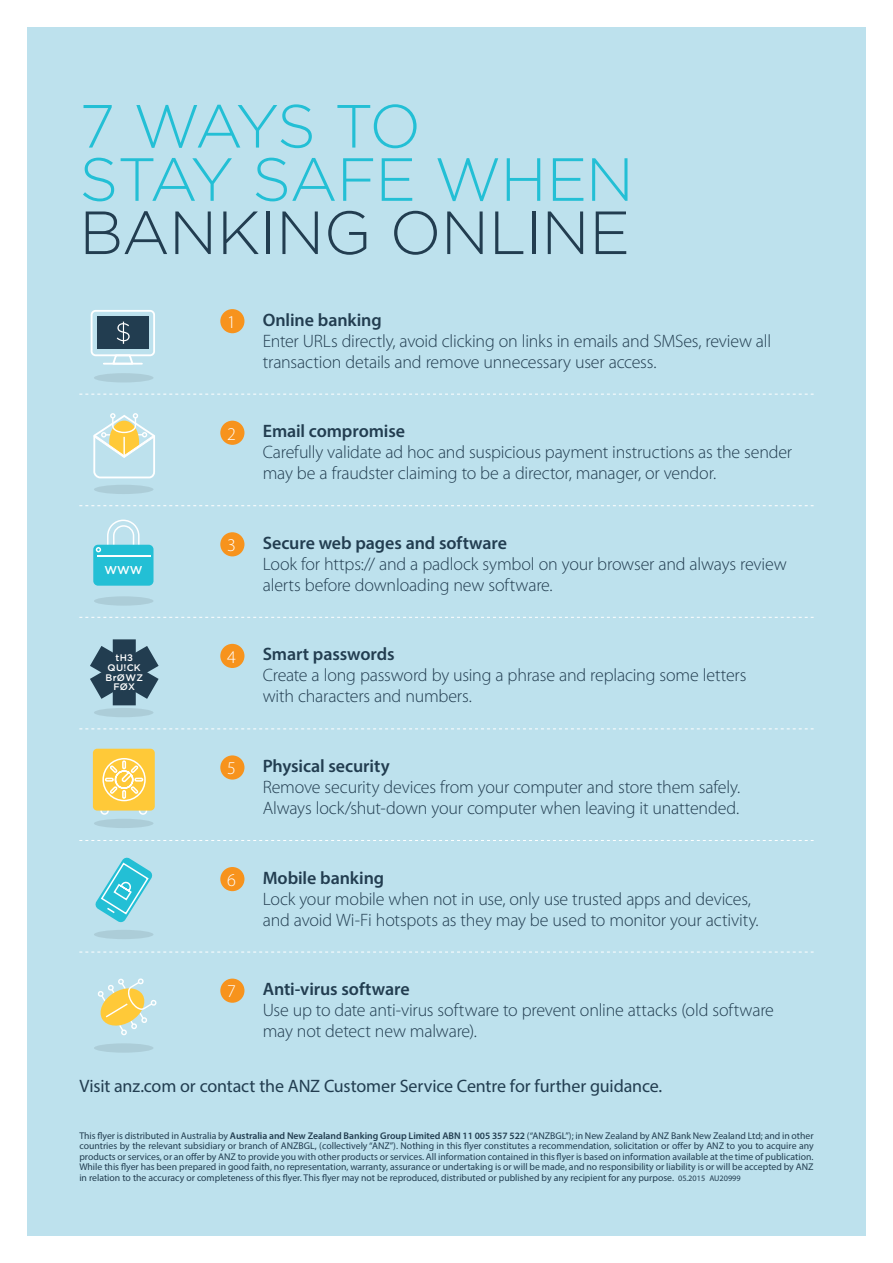
<style>
.page{position:relative;width:893px;height:1263px;background:#fff}
.page>*{position:absolute;margin:0;border:0;box-sizing:border-box;transform-origin:0 0}
.t1{font:300 60.75px/53.2px "Gotham";letter-spacing:-.025em;color:#23bfd5}
.t2{font:300 60.75px "Gotham";letter-spacing:-.005em;color:#223d50}
.t3{font:300 18px/21px "Myriad Pro";letter-spacing:-.015em;color:#223d50}
.t4{font:600 18px "Myriad Pro";letter-spacing:-.005em;color:#223d50}
.t5{font:18px "Myriad Pro";letter-spacing:-.01em;color:#223d50}
.t6{font:300 18px "Myriad Pro";color:#fff}
.t7{font:500 11.4px "Gotham";color:#fff}
.t8{font:9.75px/10.5px "Myriad Pro";color:#223d50;text-align:justify}
.t9{font:500 9.45px/9.8px "Gotham";letter-spacing:.03em;color:#fff;text-align:center}
.s1{font-weight:600}
.s2{font-size:8.25px}
</style>
<div class="page">
<div style="left:27px;top:27px;width:839px;height:1209px;background:#bde1ed"></div>
<svg style="left:79px;top:394px;width:735px;height:1px"></svg>
<svg style="left:79px;top:505px;width:735px;height:1px"></svg>
<svg style="left:79px;top:617px;width:735px;height:1px"></svg>
<svg style="left:79px;top:728px;width:735px;height:1px"></svg>
<svg style="left:79px;top:840px;width:735px;height:1px"></svg>
<svg style="left:79px;top:952px;width:735px;height:1px"></svg>
<div style="left:220px;top:532px;width:24px;height:24px;background:#f7931d;border-radius:50%"></div>
<div style="left:220px;top:978px;width:24px;height:25px;background:#f7931d;border-radius:50%"></div>
<div style="left:94px;top:596px;width:60px;height:10px;background:#accdd8;border-radius:50%"></div>
<svg style="left:93px;top:519px;width:61px;height:67px"></svg>
<div style="left:220px;top:421px;width:24px;height:24px;background:#f7931d;border-radius:50%"></div>
<div style="left:220px;top:867px;width:24px;height:24px;background:#f7931d;border-radius:50%"></div>
<div style="left:220px;top:755px;width:24px;height:24px;background:#f7931d;border-radius:50%"></div>
<div style="left:94px;top:373px;width:60px;height:9px;background:#accdd8;border-radius:50%"></div>
<div style="left:91px;top:310px;width:64px;height:46px;border:2px solid #fff;border-radius:4px"></div>
<hr style="left:104px;top:363px;width:38px;height:2px;background:#fff">
<svg style="left:111px;top:353px;width:24px;height:12px"></svg>
<div style="left:97px;top:316px;width:52px;height:33px;background:#223d50"></div>
<svg style="left:117px;top:322px;width:13px;height:22px"></svg>
<div style="left:220px;top:309px;width:24px;height:24px;background:#f7931d;border-radius:50%"></div>
<div style="left:220px;top:644px;width:24px;height:24px;background:#f7931d;border-radius:50%"></div>
<div style="left:94px;top:485px;width:60px;height:9px;background:#accdd8;border-radius:50%"></div>
<svg style="left:93px;top:413px;width:62px;height:66px"></svg>
<div style="left:94px;top:1043px;width:60px;height:10px;background:#accdd8;border-radius:50%"></div>
<svg style="left:98px;top:978px;width:59px;height:58px"></svg>
<div style="left:94px;top:708px;width:60px;height:9px;background:#accdd8;border-radius:50%"></div>
<svg style="left:90px;top:639px;width:69px;height:67px"></svg>
<div style="left:94px;top:819px;width:60px;height:9px;background:#accdd8;border-radius:50%"></div>
<div style="left:100px;top:806px;width:9px;height:9px;border:2px solid #fff;border-radius:50%"></div>
<div style="left:139px;top:806px;width:8px;height:9px;border:2px solid #fff;border-radius:50%"></div>
<div style="left:93px;top:749px;width:62px;height:61px;background:#ffc938;border-radius:4px"></div>
<svg style="left:102px;top:758px;width:44px;height:44px"></svg>
<div style="left:94px;top:930px;width:60px;height:9px;background:#accdd8;border-radius:50%"></div>
<svg style="left:95px;top:857px;width:58px;height:66px"></svg>
<h1 class="t1" style="left:79px;top:99px;width:556px">7 WAYS TO<br>STAY SAFE WHEN</h1>
<h1 class="t2" style="left:79px;top:199px;width:552px">BANKING ONLINE</h1>
<h2 class="t6" style="left:227px;top:311px;width:10px">1</h2>
<h2 class="t4" style="left:263px;top:308px;width:121px">Online banking</h2>
<h2 class="t3" style="left:263px;top:330px;width:510px">Enter URLs directly, avoid clicking on links in emails and SMSes, review all transaction details and remove unnecessary user access.</h2>
<p class="t7" style="left:104px;top:563px;width:40px">WWW</p>
<p class="t9" style="left:105px;top:653px;width:39px">tH±<br>QU!CK<br>BrØWZ<br>FØX</p>
<h2 class="t6" style="left:227px;top:423px;width:10px">2</h2>
<h2 class="t4" style="left:263px;top:420px;width:144px">Email compromise</h2>
<h2 class="t3" style="left:263px;top:441px;width:531px">Carefully validate ad hoc and suspicious payment instructions as the sender may be a fraudster claiming to be a director, manager, or vendor.</h2>
<h2 class="t6" style="left:227px;top:534px;width:10px">3</h2>
<h2 class="t4" style="left:263px;top:531px;width:246px">Secure web pages and software</h2>
<h2 class="t3" style="left:263px;top:553px;width:525px">Look for https:// and a padlock symbol on your browser and always review alerts before downloading new software.</h2>
<h2 class="t6" style="left:227px;top:646px;width:10px">4</h2>
<h2 class="t4" style="left:263px;top:643px;width:133px">Smart passwords</h2>
<h2 class="t3" style="left:263px;top:665px;width:485px">Create a long password by using a phrase and replacing some letters with characters and numbers.</h2>
<h2 class="t6" style="left:227px;top:757px;width:10px">5</h2>
<h2 class="t4" style="left:263px;top:754px;width:128px">Physical security</h2>
<h2 class="t3" style="left:263px;top:776px;width:479px">Remove security devices from your computer and store them safely.<br>Always lock/shut-down your computer when leaving it unattended.</h2>
<h2 class="t6" style="left:227px;top:869px;width:10px">6</h2>
<h2 class="t4" style="left:263px;top:866px;width:123px">Mobile banking</h2>
<h2 class="t3" style="left:263px;top:888px;width:497px">Lock your mobile when not in use, only use trusted apps and devices, and avoid Wi-Fi hotspots as they may be used to monitor your activity.</h2>
<h2 class="t6" style="left:227px;top:980px;width:10px">7</h2>
<h2 class="t4" style="left:263px;top:977px;width:148px">Anti-virus software</h2>
<h2 class="t3" style="left:263px;top:999px;width:513px">Use up to date anti-virus software to prevent online attacks (old software may not detect new malware).</h2>
<h2 class="t5" style="left:79px;top:1074px;width:584px">Visit anz.com or contact the ANZ Customer Service Centre for further guidance.</h2>
<p class="t8" style="left:79px;top:1130px;width:736px">This flyer is distributed in Australia by <span class="s1">Australia and New Zealand Banking Group Limited ABN 11 005 357 522</span> (“ANZBGL”); in New Zealand by ANZ Bank New Zealand Ltd; and in other countries by the relevant subsidiary or branch of ANZBGL, (collectively “ANZ”). Nothing in this flyer constitutes a recommendation, solicitation or offer by ANZ to you to acquire any products or services, or an offer by ANZ to provide you with other products or services. All information contained in this flyer is based on information available at the time of publication.<br>While this flyer has been prepared in good faith, no representation, warranty, assurance or undertaking is or will be made, and no responsibility or liability is or will be accepted by ANZ in relation to the accuracy or completeness of this flyer. This flyer may not be reproduced, distributed or published by any recipient for any purpose. <span class="s2">05.2015 AU20999</span></p>
</div>
